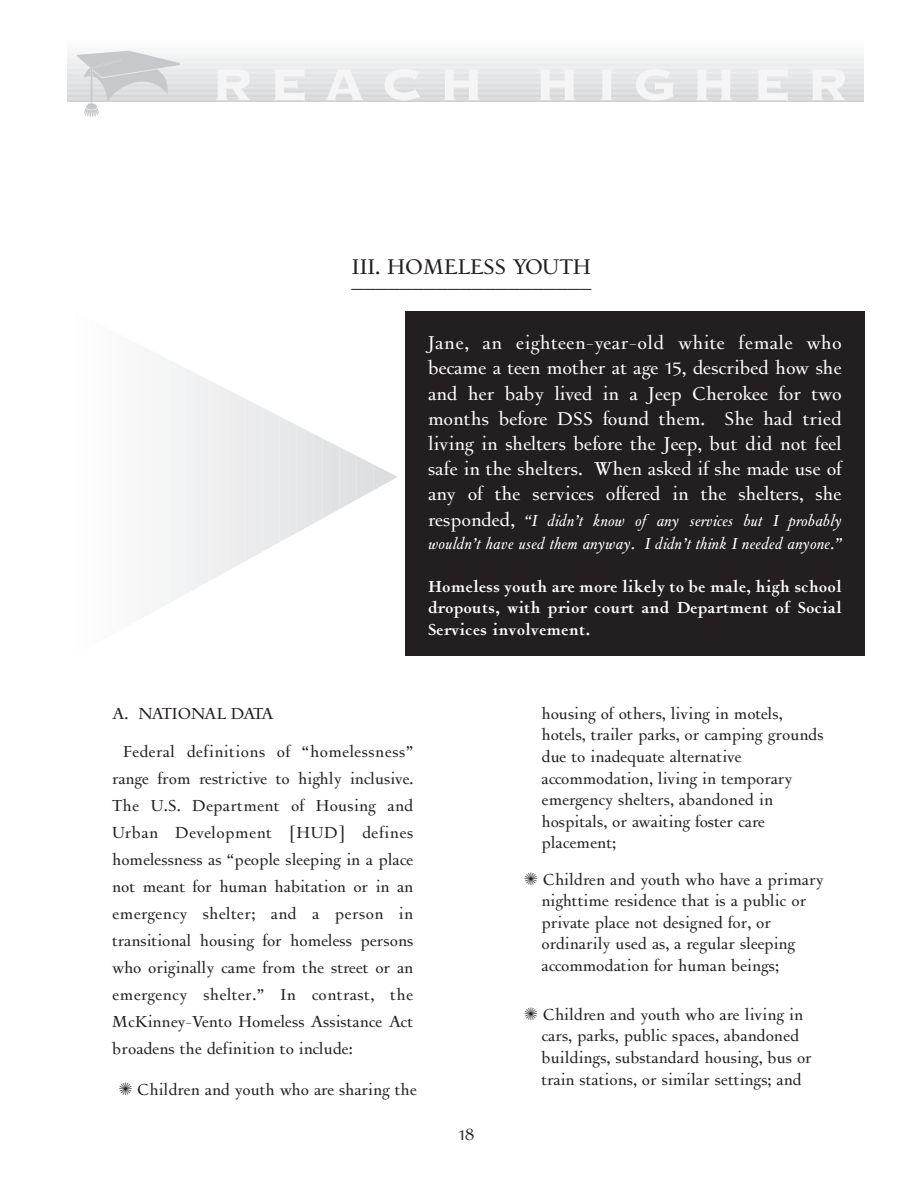
<style>
.page{position:relative;width:918px;height:1188px;background:#fff}
.page>*{position:absolute;margin:0;border:0;box-sizing:border-box;transform-origin:0 0}
.t1{font:58.5px "Copperplate Thirty Three BC";letter-spacing:.265em;color:#f5f5f6}
.t2{font:24px "Loire";color:#231f20}
.t3{font:21px/25.2px "Loire";color:#fff;text-align:justify}
.t4{font:18px/21.6px "Loire";color:#231f20}
.t5{font:18px/21.6px "Loire Sombre";color:#fff;text-align:justify}
.t6{font:18px/23px "Loire Italique";color:#fff}
.s1{font-family:"Loire";font-size:21px}
</style>
<div class="page">
<hr style="left:68px;top:98px;width:796px;height:4px;background:#d3d4d6">
<div style="left:68px;top:94px;width:796px;height:5px;background:#dedee0"></div>
<div style="left:68px;top:93px;width:796px;height:5px;background:#d6d7d9"></div>
<hr style="left:68px;top:90px;width:796px;height:4px;background:#e0e1e3">
<div style="left:68px;top:88px;width:796px;height:5px;background:#d9dadc"></div>
<div style="left:68px;top:83px;width:796px;height:5px;background:#dcdddf"></div>
<div style="left:68px;top:78px;width:796px;height:5px;background:#e0e1e3"></div>
<div style="left:68px;top:73px;width:796px;height:5px;background:#e3e4e6"></div>
<div style="left:68px;top:68px;width:796px;height:5px;background:#e7e8e9"></div>
<div style="left:68px;top:63px;width:796px;height:5px;background:#ebebed"></div>
<div style="left:68px;top:58px;width:796px;height:5px;background:#efeff0"></div>
<hr style="left:68px;top:54px;width:796px;height:4px;background:#f2f3f4">
<hr style="left:68px;top:50px;width:796px;height:4px;background:#f5f5f6">
<div style="left:68px;top:46px;width:796px;height:5px;background:#f8f8f9"></div>
<div style="left:100px;top:308px;width:9px;height:351px;background:#fbfbfb"></div>
<div style="left:109px;top:308px;width:8px;height:351px;background:#fafafa"></div>
<div style="left:117px;top:308px;width:9px;height:351px;background:#f9f9f9"></div>
<div style="left:126px;top:308px;width:9px;height:351px;background:#f8f8f9"></div>
<div style="left:134px;top:308px;width:9px;height:351px;background:#f7f7f8"></div>
<div style="left:143px;top:308px;width:9px;height:351px;background:#f6f6f7"></div>
<div style="left:151px;top:308px;width:9px;height:351px;background:#f5f5f6"></div>
<div style="left:160px;top:308px;width:9px;height:351px;background:#f4f5f5"></div>
<div style="left:168px;top:308px;width:9px;height:351px;background:#f3f4f4"></div>
<div style="left:177px;top:364px;width:8px;height:234px;background:#f2f3f4"></div>
<div style="left:185px;top:368px;width:9px;height:226px;background:#f1f2f3"></div>
<div style="left:194px;top:373px;width:9px;height:216px;background:#f0f1f2"></div>
<div style="left:203px;top:377px;width:8px;height:207px;background:#f0f0f1"></div>
<div style="left:211px;top:382px;width:9px;height:198px;background:#efeff0"></div>
<div style="left:220px;top:386px;width:8px;height:189px;background:#eeeeef"></div>
<div style="left:228px;top:390px;width:9px;height:180px;background:#ededee"></div>
<svg style="left:237px;top:395px;width:8px;height:170px"></svg>
<svg style="left:245px;top:399px;width:9px;height:162px"></svg>
<svg style="left:254px;top:403px;width:8px;height:153px"></svg>
<svg style="left:262px;top:408px;width:9px;height:144px"></svg>
<svg style="left:271px;top:412px;width:8px;height:135px"></svg>
<svg style="left:279px;top:416px;width:9px;height:126px"></svg>
<svg style="left:288px;top:421px;width:9px;height:116px"></svg>
<svg style="left:297px;top:425px;width:8px;height:107px"></svg>
<svg style="left:305px;top:429px;width:9px;height:99px"></svg>
<svg style="left:314px;top:434px;width:8px;height:89px"></svg>
<svg style="left:322px;top:438px;width:9px;height:81px"></svg>
<svg style="left:331px;top:443px;width:8px;height:71px"></svg>
<svg style="left:339px;top:447px;width:9px;height:62px"></svg>
<svg style="left:348px;top:451px;width:8px;height:53px"></svg>
<svg style="left:356px;top:456px;width:9px;height:44px"></svg>
<svg style="left:365px;top:460px;width:8px;height:35px"></svg>
<svg style="left:373px;top:464px;width:9px;height:27px"></svg>
<div style="left:405px;top:311px;width:460px;height:345px;background:#231f20"></div>
<h1 class="t1" style="left:211px;top:46px;width:639px">REACH HIGHER</h1>
<h2 class="t2" style="left:352px;top:251px;width:241px">III. HOMELESS YOUTH</h2>
<h2 class="t2" style="left:352px;top:265px;width:241px">____________________</h2>
<p class="t3" style="left:428px;top:329px;width:415px">Jane, an eighteen-year-old white female who became a teen mother at age 15, described how she and her baby lived in a Jeep Cherokee for two months before DSS found them. She had tried living in shelters before the Jeep, but did not feel safe in the shelters. When asked if she made use of any of the services offered in the shelters, she</p>
<p class="t6" style="left:428px;top:508px;width:415px"><span class="s1">responded,</span> “I didn’t know of any services but I probably wouldn’t have used them anyway. I didn’t think I needed anyone."</p>
<p class="t5" style="left:428px;top:575px;width:415px">Homeless youth are more likely to be male, high school dropouts, with prior court and Department of Social Services involvement.</p>
<p class="t4" style="left:123px;top:694px;width:292px;line-height:37.8px;text-indent:-11px">A. NATIONAL DATA<br>Federal definitions of “homelessness"</p>
<p class="t4" style="left:112px;top:764px;width:303px;line-height:27px;text-align:justify">range from restrictive to highly inclusive.<br>The U.S. Department of Housing and Urban Development [HUD] defines homelessness as “people sleeping in a place not meant for human habitation or in an emergency shelter; and a person in transitional housing for homeless persons who originally came from the street or an emergency shelter." In contrast, the McKinney-Vento Homeless Assistance Act broadens the definition to include:</p>
<p class="t4" style="left:119px;top:1078px;width:300px">✺ Children and youth who are sharing the</p>
<p class="t4" style="left:459px;top:1123px;width:17px">18</p>
<p class="t4" style="left:542px;top:702px;width:284px">housing of others, living in motels, hotels, trailer parks, or camping grounds due to inadequate alternative accommodation, living in temporary emergency shelters, abandoned in hospitals, or awaiting foster care placement;</p>
<p class="t4" style="left:542px;top:868px;width:284px;text-indent:-17px">✺ Children and youth who have a primary nighttime residence that is a public or private place not designed for, or ordinarily used as, a regular sleeping accommodation for human beings;</p>
<p class="t4" style="left:542px;top:1003px;width:272px;text-indent:-17px">✺ Children and youth who are living in cars, parks, public spaces, abandoned buildings, substandard housing, bus or train stations, or similar settings; and</p>
</div>
